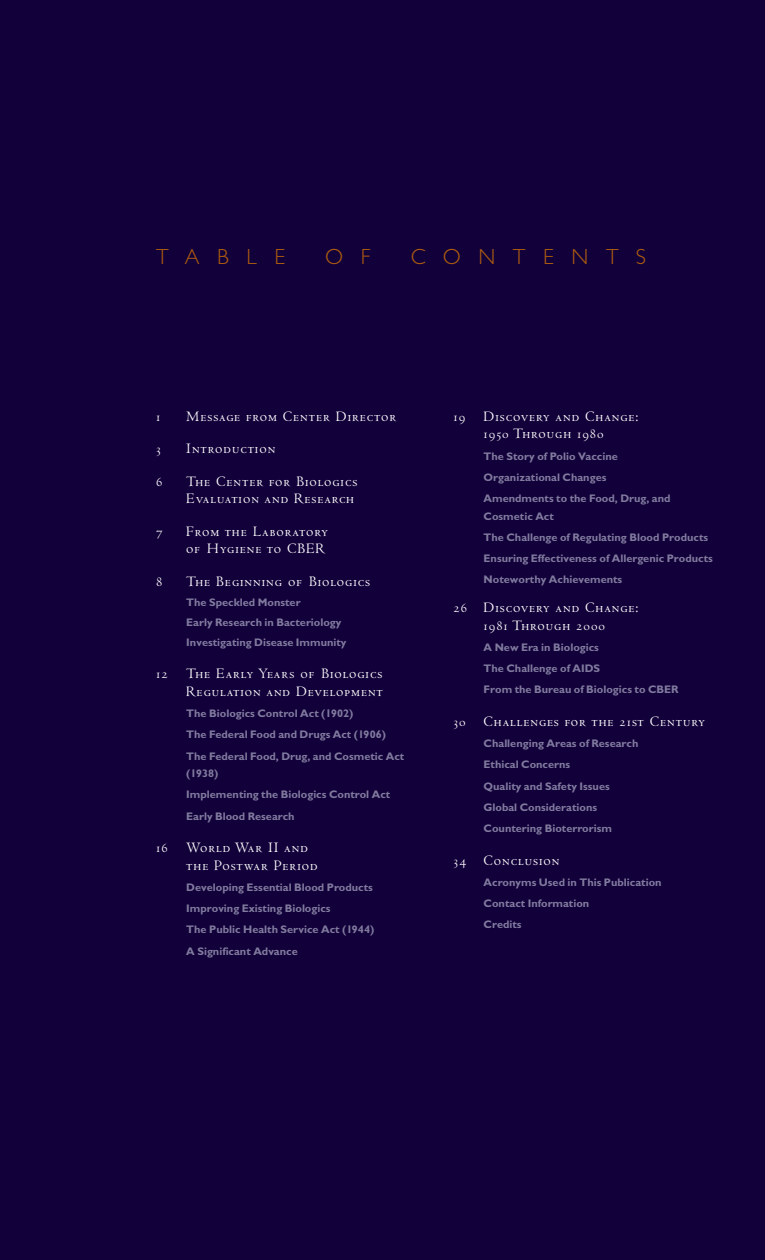
<style>
.page{position:relative;width:765px;height:1260px;background:#12003a}
.page>*{position:absolute;margin:0;border:0;box-sizing:border-box;transform-origin:0 0}
.t1{font:22.5px "Gill M Lgt";letter-spacing:.78em;color:#ad5c0f}
.t2{font:15px/17.5px "Centaur MT SC";letter-spacing:.065em;color:#fff}
.t3{font:11.25px/21.2px "Gill M Bld";color:#807b9e}
</style>
<div class="page">
<h1 class="t1" style="left:156px;top:248px;width:130px">TABLE</h1>
<h1 class="t1" style="left:325px;top:248px;width:47px">O F</h1>
<h1 class="t1" style="left:411px;top:248px;width:237px">CONTENTS</h1>
<h2 class="t2" style="left:156px;top:409px;width:6px">1</h2>
<h2 class="t2" style="left:186px;top:409px;width:212px">Message from Center Director</h2>
<h2 class="t2" style="left:156px;top:442px;width:6px">3</h2>
<h2 class="t2" style="left:186px;top:442px;width:91px">Introduction</h2>
<h2 class="t2" style="left:156px;top:474px;width:8px">6</h2>
<h2 class="t2" style="left:186px;top:474px;width:173px">The Center for Biologics<br>Evaluation and Research</h2>
<h2 class="t2" style="left:156px;top:524px;width:8px">7</h2>
<h2 class="t2" style="left:186px;top:524px;width:144px">From the Laboratory of Hygiene to CBER</h2>
<h2 class="t2" style="left:156px;top:574px;width:8px">8</h2>
<h2 class="t2" style="left:186px;top:574px;width:185px">The Beginning of Biologics</h2>
<p class="t3" style="left:186px;top:593px;width:162px;line-height:20px">The Speckled Monster<br>Early Research in Bacteriology<br>Investigating Disease Immunity</p>
<h2 class="t2" style="left:156px;top:667px;width:228px;text-align:right">12 The Early Years of Biologics<br>Regulation and Development</h2>
<p class="t3" style="left:186px;top:704px;width:220px">The Biologics Control Act (1902)<br>The Federal Food and Drugs Act (1906)<br>The Federal Food, Drug, and Cosmetic Act</p>
<p class="t3" style="left:186px;top:764px;width:205px">(1938)<br>Implementing the Biologics Control Act<br>Early Blood Research</p>
<h2 class="t2" style="left:186px;top:840px;width:133px;text-indent:-30px">16 World War II and the Postwar Period</h2>
<p class="t3" style="left:186px;top:877px;width:190px">Developing Essential Blood Products<br>Improving Existing Biologics<br>The Public Health Service Act (1944)<br>A Significant Advance</p>
<h2 class="t2" style="left:454px;top:409px;width:186px;text-align:center">19 Discovery and Change:<br>1950 Through 1980</h2>
<p class="t3" style="left:484px;top:446px;width:188px">The Story of Polio Vaccine<br>Organizational Changes<br>Amendments to the Food, Drug, and</p>
<p class="t3" style="left:484px;top:506px;width:231px">Cosmetic Act<br>The Challenge of Regulating Blood Products<br>Ensuring Effectiveness of Allergenic Products<br>Noteworthy Achievements</p>
<h2 class="t2" style="left:454px;top:600px;width:186px;text-align:center">26 Discovery and Change:<br>1981 Through 2000</h2>
<p class="t3" style="left:484px;top:637px;width:197px">A New Era in Biologics<br>The Challenge of AIDS<br>From the Bureau of Biologics to CBER</p>
<h2 class="t2" style="left:454px;top:714px;width:253px">30 Challenges for the 21st Century</h2>
<p class="t3" style="left:484px;top:734px;width:156px">Challenging Areas of Research<br>Ethical Concerns<br>Quality and Safety Issues<br>Global Considerations<br>Countering Bioterrorism</p>
<h2 class="t2" style="left:454px;top:853px;width:107px">34 Conclusion</h2>
<p class="t3" style="left:484px;top:872px;width:180px">Acronyms Used in This Publication<br>Contact Information<br>Credits</p>
</div>
